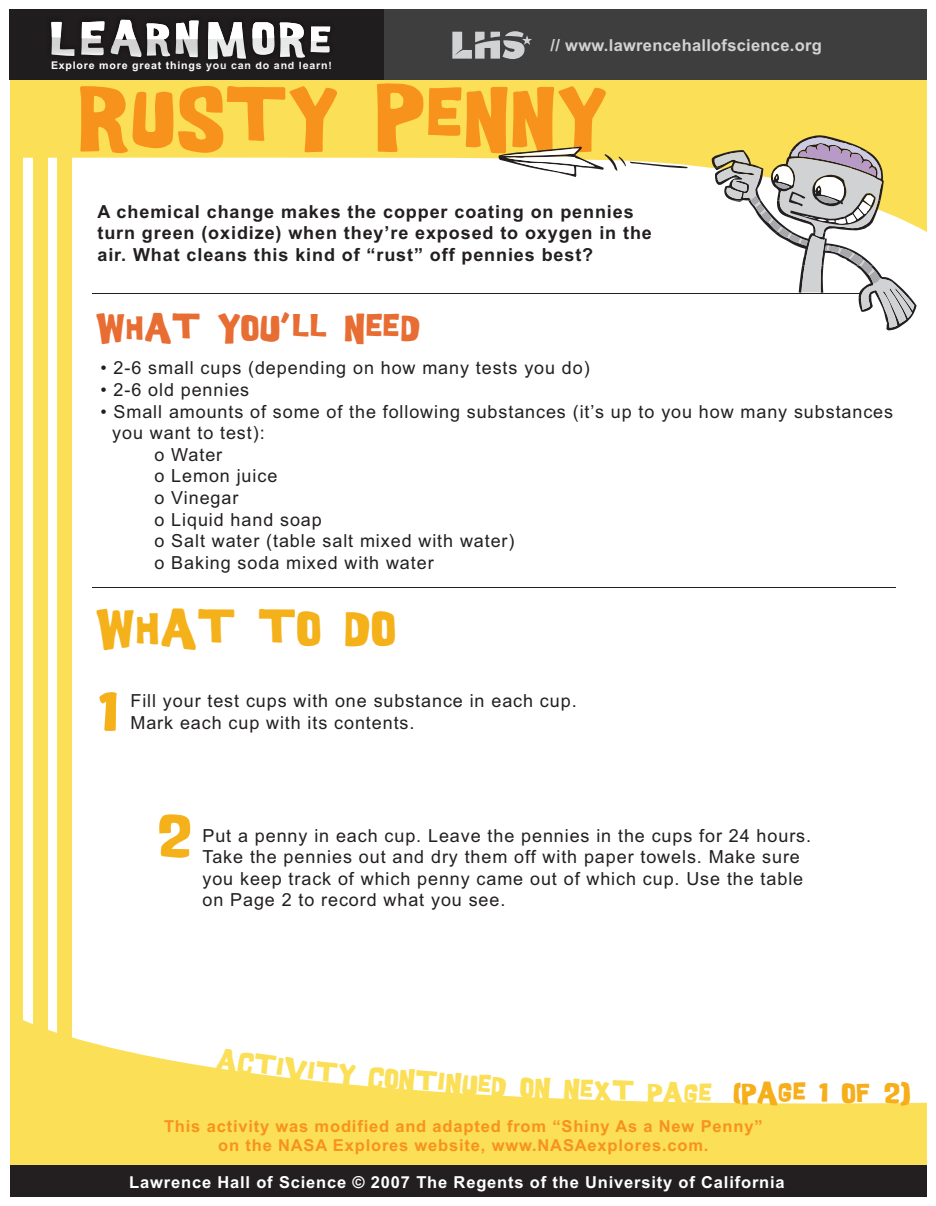
<style>
.page{position:relative;width:936px;height:1206px;background:#fff}
.page>*{position:absolute;margin:0;border:0;box-sizing:border-box;transform-origin:0 0}
.t1{font:68.25px "Good Girl";letter-spacing:.05em;color:#f7931d}
.t2{font:51.3px "Good Girl";color:#f5b119}
.t3{font:42px "Good Girl";letter-spacing:.05em;color:#f5b119}
.t4{font:36px "Good Girl";color:#e86d33}
.t5{font:31.5px "Good Girl";letter-spacing:.05em;color:#e86d33}
.t6{font:24.3px "Good Girl";color:#fbdf57}
.t7{font:24.3px "Good Girl";letter-spacing:.05em;color:#f6ae1a}
.t8{font:18px/21.6px "Arial";letter-spacing:.05em;color:#231f20}
.t9{font:700 18px/21.6px "Arial";letter-spacing:.05em;color:#231f20}
.t10{font:700 16.5px/19.8px "Arial";letter-spacing:.05em;color:#f7931d;text-align:center}
.t11{font:700 16.5px "Arial";letter-spacing:.05em;color:#fff}
.t12{font:700 16.5px "Arial";letter-spacing:.015em;color:#d1d2d4}
.t13{font:700 10.65px "Arial";letter-spacing:.075em;color:#fff}
.s1{color:#f6f7f7}
.s2{color:#fbfbfb}
.s3{color:#fcfcfc}
.s4{color:#fdfdfd}
.s5{color:#fcfdfd}
.s6{color:#f5f7f7}
.s7{font-size:76.5px}
.s8{font-size:79.5px}
</style>
<div class="page">
<svg style="left:11px;top:1013px;width:915px;height:152px;fill:#fbdf57"></svg>
<svg style="left:23px;top:80px;width:903px;height:152px;fill:#fbdf57"></svg>
<div style="left:57px;top:39px;width:14px;height:1093px;background:#fbdf57"></div>
<div style="left:33px;top:39px;width:14px;height:1093px;background:#fbdf57"></div>
<div style="left:11px;top:39px;width:12px;height:1093px;background:#fbdf57"></div>
<hr style="left:92px;top:587px;width:804px;height:1px;background:#231f20">
<svg style="left:498px;top:147px;width:190px;height:30px"></svg>
<svg style="left:712px;top:135px;width:205px;height:195px"></svg>
<hr style="left:93px;top:293px;width:767px;height:1px;background:#231f20">
<div style="left:11px;top:1165px;width:915px;height:32px;background:#231f20"></div>
<div style="left:10px;top:9px;width:380px;height:71px;background:#201d1e"></div>
<div style="left:384px;top:9px;width:542px;height:71px;background:#3e3e3f"></div>
<svg style="left:452px;top:31px;width:80px;height:28px"></svg>
<svg style="left:51px;top:20px;width:280px;height:40px"></svg>
<svg style="left:216px;top:1048px;width:183px;height:42px"></svg>
<svg style="left:684px;top:1083px;width:28px;height:20px"></svg>
<p class="t13" style="left:29px;top:58px;width:282px">Explore more g at things y<span class="s1">ou</span> can do an<span class="s2">d l</span><span class="s3">ear</span>n!</p>
<p class="t13" style="left:51px;top:59px;width:282px">Exp<span class="s4">lor</span>e more gr<span class="s5">eat</span> thing<span class="s4">s</span> y<span class="s6">ou</span> can do an<span class="s5">d lear</span>n!</p>
<p class="t13" style="left:122px;top:59px;width:7px">e</p>
<p class="t12" style="left:551px;top:34px;width:273px">// www.lawrencehallofscience.org</p>
<p class="t1" style="left:79px;top:85px;width:528px"><span class="s7">R</span>USTY <span class="s8">P</span>ENNY</p>
<p class="t9" style="left:98px;top:201px;width:556px">A chemical change makes the copper coating on pennies turn green (oxidize) when they’re exposed to oxygen in the air. What cleans this kind of “rust” off pennies best?</p>
<p class="t4" style="left:281px;top:287px;width:10px">,</p>
<p class="t5" style="left:96px;top:313px;width:325px">WHAT YOU LL NEED</p>
<p class="t8" style="left:101px;top:357px;width:491px">• 2-6 small cups (depending on how many tests you do)</p>
<p class="t8" style="left:101px;top:379px;width:150px">• 2-6 old pennies</p>
<p class="t8" style="left:101px;top:401px;width:794px">• Small amounts of some of the following substances (it’s up to you how many substances</p>
<p class="t8" style="left:112px;top:422px;width:154px">you want to test):</p>
<p class="t8" style="left:155px;top:444px;width:69px">o Water</p>
<p class="t8" style="left:155px;top:465px;width:124px">o Lemon juice</p>
<p class="t8" style="left:155px;top:487px;width:85px">o Vinegar</p>
<p class="t8" style="left:155px;top:509px;width:169px">o Liquid hand soap</p>
<p class="t8" style="left:155px;top:530px;width:362px">o Salt water (table salt mixed with water)</p>
<p class="t8" style="left:155px;top:552px;width:281px">o Baking soda mixed with water</p>
<p class="t3" style="left:96px;top:609px;width:301px">WHAT TO DO</p>
<p class="t2" style="left:99px;top:688px;width:20px">1</p>
<p class="t8" style="left:131px;top:690px;width:448px">Fill your test cups with one substance in each cup.<br>Mark each cup with its contents.</p>
<p class="t2" style="left:158px;top:811px;width:34px">2</p>
<p class="t8" style="left:203px;top:825px;width:610px">Put a penny in each cup. Leave the pennies in the cups for 24 hours.<br>Take the pennies out and dry them off with paper towels. Make sure you keep track of which penny came out of which cup. Use the table on Page 2 to record what you see.</p>
<p class="t6" style="left:400px;top:1068px;width:80px;rotate:4deg">NTINU</p>
<p class="t6" style="left:479px;top:1074px;width:73px;rotate:3deg">ED ON</p>
<p class="t6" style="left:564px;top:1078px;width:121px;rotate:2deg">NEXT PA</p>
<p class="t7" style="left:734px;top:1082px;width:178px">(PAGE 1 OF 2)</p>
<p class="t10" style="left:164px;top:1117px;width:600px">This activity was modified and adapted from “Shiny As a New Penny” on the NASA Explores website, www.NASAexplores.com.</p>
<p class="t11" style="left:129px;top:1171px;width:657px">Lawrence Hall of Science © 2007 The Regents of the University of California</p>
</div>
